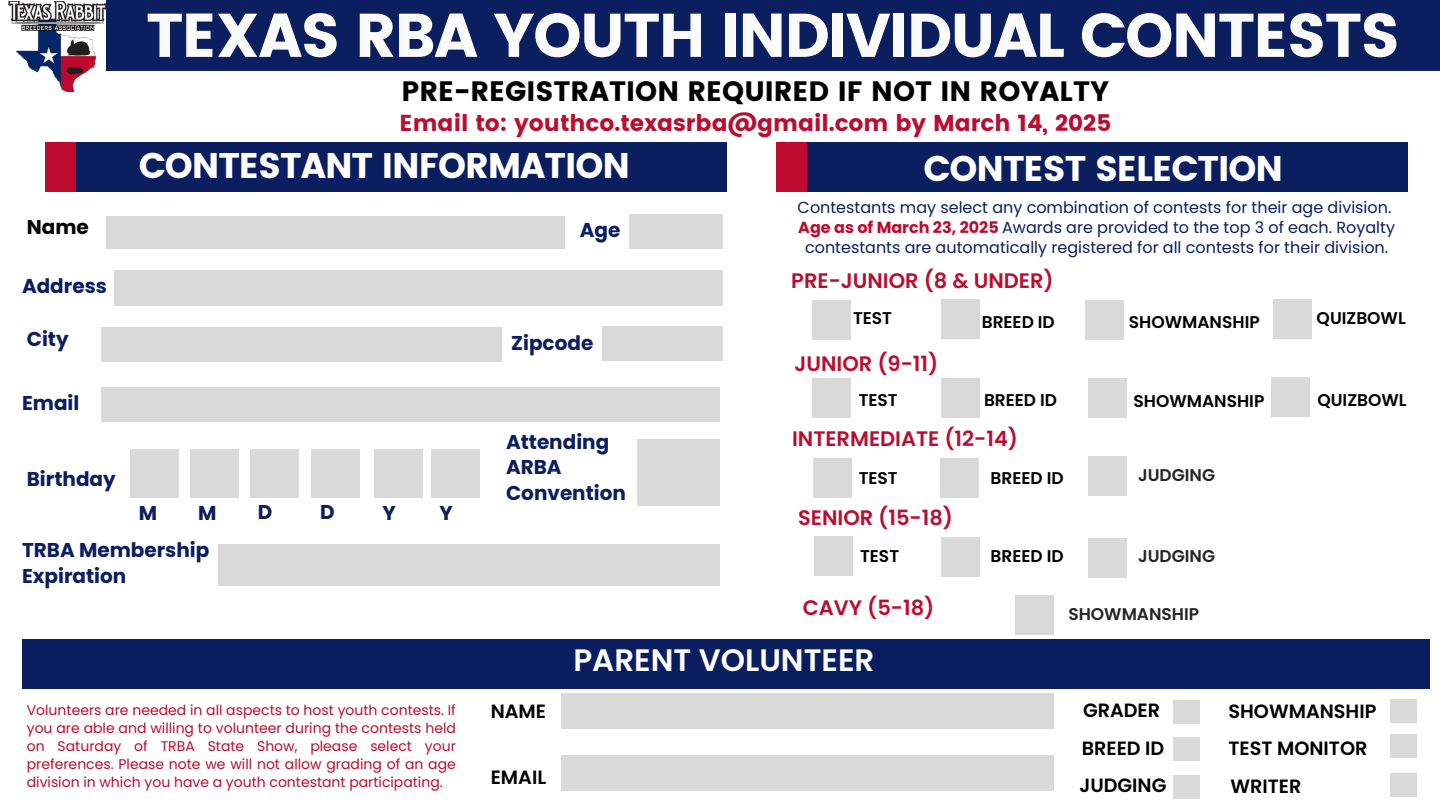
<style>
.page{position:relative;width:1440px;height:810px;background:#fff}
.page>*{position:absolute;margin:0;border:0;box-sizing:border-box;transform-origin:0 0}
.t1{font:61.6px "Poppins";letter-spacing:-.03em;color:#fbfbfb}
.t2{font:35.6px "Poppins";letter-spacing:-.03em;color:#fff}
.t3{font:600 31px "Poppins";color:#fff}
.t4{font:28px "Poppins";color:#000}
.t5{font:23px "Poppins";color:#b90e30}
.t6{font:600 21px "Poppins";color:#b90e30}
.t7{font:700 20px/25.5px "Poppins";color:#0b1e60}
.t8{font:700 20px "Poppins";color:#000}
.t9{font:600 19.2px "Poppins";color:#000}
.t10{font:600 17px "Poppins";color:#000}
.t11{font:600 17px "Poppins";color:#262526}
.t12{font:16px/20.2px "Poppins";color:#0b1e60;text-align:center}
.t13{font:14px/18px "Poppins";color:#b90e30;text-align:justify}
.s1{font-weight:700;color:#bd0b30}
</style>
<div class="page">
<div style="left:76px;top:142px;width:650px;height:50px;background:#0b1e60"></div>
<div style="left:807px;top:143px;width:601px;height:49px;background:#0b1e60"></div>
<div style="left:45px;top:143px;width:31px;height:49px;background:#bd0b30"></div>
<div style="left:106px;top:216px;width:459px;height:33px;background:#d9d9d9"></div>
<div style="left:106px;top:0;width:1334px;height:71px;background:#0b1e60"></div>
<div style="left:115px;top:270px;width:608px;height:36px;background:#d9d9d9"></div>
<div style="left:101px;top:327px;width:401px;height:34px;background:#d9d9d9"></div>
<div style="left:101px;top:387px;width:619px;height:34px;background:#d9d9d9"></div>
<div style="left:630px;top:214px;width:93px;height:35px;background:#d9d9d9"></div>
<div style="left:603px;top:327px;width:120px;height:34px;background:#d9d9d9"></div>
<div style="left:637px;top:439px;width:83px;height:67px;background:#d9d9d9"></div>
<div style="left:130px;top:449px;width:49px;height:48px;background:#d9d9d9"></div>
<div style="left:190px;top:449px;width:49px;height:48px;background:#d9d9d9"></div>
<div style="left:250px;top:449px;width:49px;height:48px;background:#d9d9d9"></div>
<div style="left:311px;top:449px;width:49px;height:48px;background:#d9d9d9"></div>
<div style="left:374px;top:449px;width:48px;height:48px;background:#d9d9d9"></div>
<div style="left:432px;top:449px;width:48px;height:48px;background:#d9d9d9"></div>
<div style="left:776px;top:143px;width:31px;height:49px;background:#bd0b30"></div>
<div style="left:812px;top:301px;width:39px;height:39px;background:#d9d9d9"></div>
<div style="left:941px;top:299px;width:39px;height:40px;background:#d9d9d9"></div>
<div style="left:1085px;top:301px;width:39px;height:39px;background:#d9d9d9"></div>
<div style="left:1273px;top:299px;width:39px;height:40px;background:#d9d9d9"></div>
<div style="left:812px;top:378px;width:39px;height:40px;background:#d9d9d9"></div>
<div style="left:941px;top:378px;width:39px;height:40px;background:#d9d9d9"></div>
<div style="left:1088px;top:378px;width:39px;height:40px;background:#d9d9d9"></div>
<div style="left:1271px;top:377px;width:39px;height:39px;background:#d9d9d9"></div>
<div style="left:813px;top:458px;width:39px;height:40px;background:#d9d9d9"></div>
<div style="left:940px;top:458px;width:39px;height:40px;background:#d9d9d9"></div>
<div style="left:1088px;top:456px;width:39px;height:39px;background:#d9d9d9"></div>
<div style="left:218px;top:544px;width:502px;height:41px;background:#d9d9d9"></div>
<div style="left:814px;top:537px;width:39px;height:39px;background:#d9d9d9"></div>
<div style="left:941px;top:537px;width:39px;height:40px;background:#d9d9d9"></div>
<div style="left:1088px;top:538px;width:39px;height:40px;background:#d9d9d9"></div>
<div style="left:1015px;top:595px;width:39px;height:40px;background:#d9d9d9"></div>
<div style="left:22px;top:639px;width:1408px;height:50px;background:#0b1e60"></div>
<div style="left:561px;top:693px;width:493px;height:36px;background:#d9d9d9"></div>
<div style="left:561px;top:755px;width:493px;height:36px;background:#d9d9d9"></div>
<div style="left:1174px;top:700px;width:26px;height:24px;background:#d9d9d9"></div>
<div style="left:1174px;top:737px;width:26px;height:24px;background:#d9d9d9"></div>
<div style="left:1174px;top:775px;width:26px;height:24px;background:#d9d9d9"></div>
<div style="left:1391px;top:699px;width:26px;height:24px;background:#d9d9d9"></div>
<div style="left:1391px;top:734px;width:26px;height:24px;background:#d9d9d9"></div>
<div style="left:1391px;top:773px;width:26px;height:24px;background:#d9d9d9"></div>
<img style="left:9px;top:2px;width:97px;height:89px">
<h5 class="t1" style="left:146px;top:0;width:1256px">TEXAS RBA YOUTH INDIVIDUAL CONTESTS</h5>
<p class="t8" style="left:27px;top:213px;width:64px">Name</p>
<p class="t7" style="left:22px;top:273px;width:87px">Address</p>
<h1 class="t4" style="left:402px;top:75px;width:709px">PRE-REGISTRATION REQUIRED IF NOT IN ROYALTY</h1>
<h1 class="t5" style="left:400px;top:110px;width:713px">Email to: youthco.texasrba@gmail.com by March 14, 2025</h1>
<h2 class="t2" style="left:139px;top:145px;width:493px">CONTESTANT INFORMATION</h2>
<h2 class="t2" style="left:923px;top:148px;width:361px">CONTEST SELECTION</h2>
<p class="t12" style="left:798px;top:197px;width:595px">Contestants may select any combination of contests for their age division.</p>
<p class="t12" style="left:798px;top:217px;width:598px"><span class="s1">Age as of March 23, 2025</span> Awards are provided to the top 3 of each. Royalty contestants are automatically registered for all contests for their division.</p>
<p class="t6" style="left:791px;top:266px;width:264px">PRE-JUNIOR (8 &amp; UNDER)</p>
<p class="t10" style="left:1317px;top:307px;width:91px">QUIZBOWL</p>
<p class="t7" style="left:580px;top:217px;width:42px">Age</p>
<p class="t10" style="left:853px;top:307px;width:40px">TEST</p>
<p class="t10" style="left:982px;top:310px;width:75px">BREED ID</p>
<p class="t10" style="left:1129px;top:310px;width:132px">SHOWMANSHIP</p>
<p class="t7" style="left:27px;top:327px;width:43px">City</p>
<h4 class="t7" style="left:511px;top:330px;width:84px">Zipcode</h4>
<p class="t7" style="left:22px;top:390px;width:59px">Email</p>
<p class="t7" style="left:27px;top:466px;width:91px">Birthday</p>
<h4 class="t7" style="left:139px;top:500px;width:20px">M</h4>
<p class="t7" style="left:198px;top:500px;width:20px">M</p>
<p class="t7" style="left:258px;top:499px;width:16px">D</p>
<p class="t7" style="left:320px;top:499px;width:16px">D</p>
<h4 class="t7" style="left:382px;top:500px;width:15px">Y</h4>
<p class="t7" style="left:440px;top:500px;width:15px">Y</p>
<h6 class="t7" style="left:22px;top:538px;width:189px">TRBA Membership<br>Expiration</h6>
<p class="t7" style="left:506px;top:429px;width:121px">Attending<br>ARBA<br>Convention</p>
<p class="t6" style="left:795px;top:349px;width:145px">JUNIOR (9-11)</p>
<h4 class="t10" style="left:859px;top:388px;width:40px">TEST</h4>
<p class="t10" style="left:984px;top:388px;width:75px">BREED ID</p>
<h3 class="t10" style="left:1134px;top:390px;width:132px">SHOWMANSHIP</h3>
<p class="t10" style="left:1317px;top:388px;width:91px">QUIZBOWL</p>
<p class="t6" style="left:792px;top:424px;width:228px">INTERMEDIATE (12-14)</p>
<h6 class="t10" style="left:859px;top:466px;width:40px">TEST</h6>
<h6 class="t10" style="left:991px;top:466px;width:75px">BREED ID</h6>
<p class="t6" style="left:798px;top:503px;width:157px">SENIOR (15-18)</p>
<h4 class="t11" style="left:1138px;top:463px;width:79px">JUDGING</h4>
<h6 class="t10" style="left:860px;top:544px;width:40px">TEST</h6>
<h6 class="t10" style="left:991px;top:544px;width:75px">BREED ID</h6>
<h6 class="t11" style="left:1138px;top:544px;width:79px">JUDGING</h6>
<p class="t6" style="left:803px;top:593px;width:133px">CAVY (5-18)</p>
<p class="t11" style="left:1068px;top:603px;width:132px">SHOWMANSHIP</p>
<p class="t13" style="left:27px;top:701px;width:431px">Volunteers are needed in all aspects to host youth contests. If you are able and willing to volunteer during the contests held on Saturday of TRBA State Show, please select your preferences. Please note we will not allow grading of an age division in which you have a youth contestant participating.</p>
<p class="t9" style="left:491px;top:698px;width:57px">NAME</p>
<p class="t9" style="left:491px;top:764px;width:57px">EMAIL</p>
<h6 class="t3" style="left:573px;top:638px;width:303px">PARENT VOLUNTEER</h6>
<p class="t9" style="left:1083px;top:697px;width:79px">GRADER</p>
<p class="t9" style="left:1229px;top:698px;width:149px">SHOWMANSHIP</p>
<p class="t9" style="left:1082px;top:735px;width:84px">BREED ID</p>
<p class="t9" style="left:1229px;top:734px;width:140px">TEST MONITOR</p>
<p class="t9" style="left:1079px;top:772px;width:89px">JUDGING</p>
<p class="t9" style="left:1231px;top:773px;width:72px">WRITER</p>
</div>
